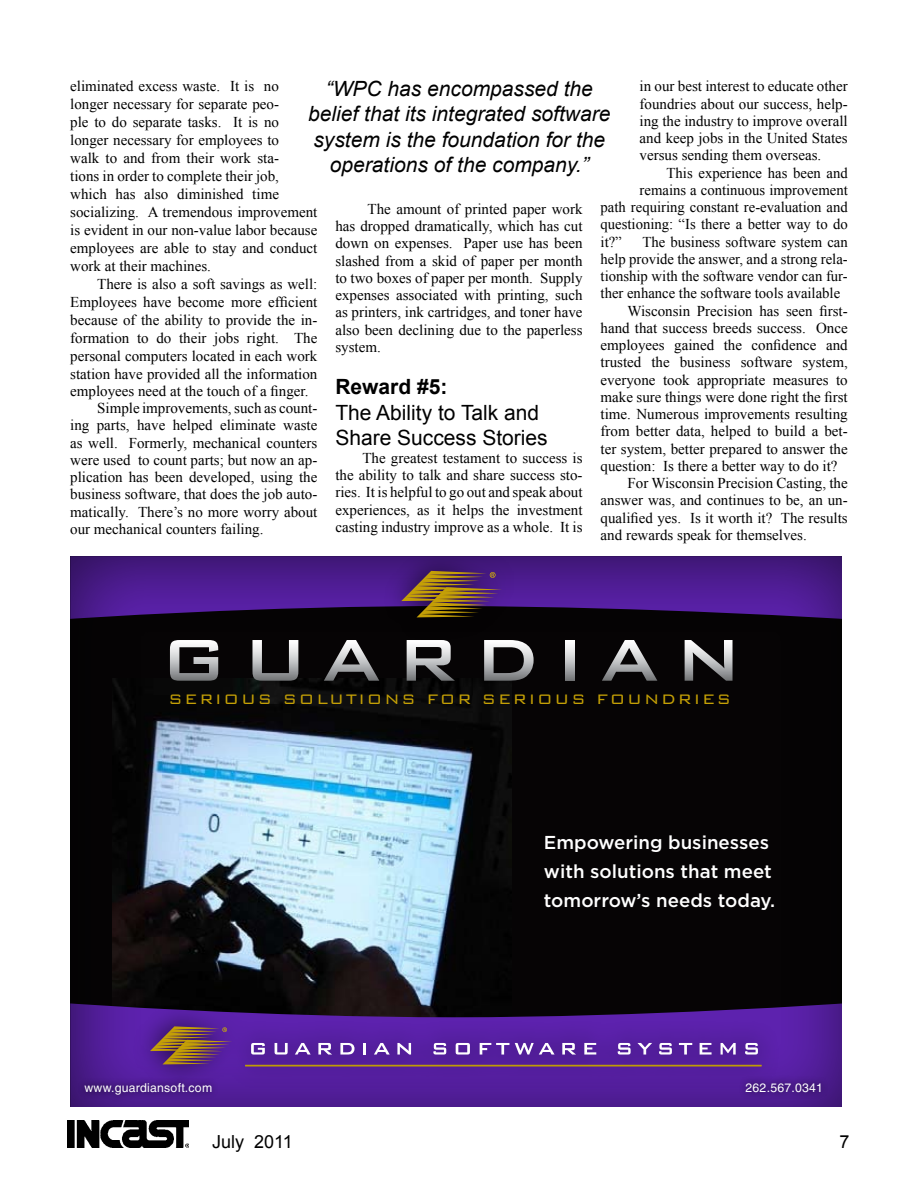
<style>
.page{position:relative;width:918px;height:1188px;background:#fff}
.page>*{position:absolute;margin:0;border:0;box-sizing:border-box;transform-origin:0 0}
.t1{font:italic 21px/25.2px "Arial";color:#000;text-align:center}
.t2{font:21px/25.2px "Arial";color:#000}
.t3{font:700 21px "Arial";color:#000}
.t4{font:500 18.75px/29.1px "Gotham";color:#fff}
.t5{font:300 18.3px "Bank Gothic BT";letter-spacing:.1em;color:#c4a006}
.t6{font:18px "Arial";color:#000}
.t7{font:15px/17.2px "Times New Roman";color:#000;text-align:justify}
.t8{font:12.3px "Helvetica";letter-spacing:.02em;color:#fff}
</style>
<div class="page">
<img style="left:68px;top:1120px;width:121px;height:27px">
<div style="left:70px;top:556px;width:771px;height:551px;background:#000;opacity:.55"></div>
<div style="left:77px;top:1075px;width:752px;height:27px;background:#000;opacity:.75"></div>
<div style="left:381px;top:556px;width:137px;height:85px;background:#000;opacity:.75"></div>
<svg style="left:401px;top:571px;width:101px;height:46px"></svg>
<p class="t7" style="left:70px;top:77px;width:249px;line-height:18px;text-align:left">eliminated excess waste. It is no longer necessary for separate peo-<br>ple to do separate tasks. It is no longer necessary for employees to<br>walk to and from their work sta-<br>tions in order to complete their job, which has also diminished time socializing. A tremendous improvement is evident in our non-value labor because employees are able to stay and conduct work at their machines.</p>
<p class="t7" style="left:97px;top:276px;width:222px">There is also a soft savings as well:</p>
<p class="t7" style="left:70px;top:294px;width:249px">Employees have become more efficient</p>
<p class="t7" style="left:70px;top:312px;width:249px">because of the ability to provide the in-</p>
<p class="t7" style="left:70px;top:330px;width:249px">formation to do their jobs right. The</p>
<p class="t7" style="left:70px;top:348px;width:249px">personal computers located in each work</p>
<p class="t7" style="left:70px;top:365px;width:249px">station have provided all the information</p>
<p class="t7" style="left:70px;top:382px;width:240px">employees need at the touch of a finger.</p>
<p class="t7" style="left:97px;top:399px;width:222px">Simple improvements, such as count-</p>
<p class="t7" style="left:70px;top:417px;width:249px">ing parts, have helped eliminate waste</p>
<p class="t7" style="left:70px;top:434px;width:249px">as well. Formerly, mechanical counters</p>
<p class="t7" style="left:70px;top:451px;width:249px">were used to count parts; but now an ap-</p>
<p class="t7" style="left:70px;top:468px;width:249px">plication has been developed, using the</p>
<p class="t7" style="left:70px;top:486px;width:249px">business software, that does the job auto-</p>
<p class="t7" style="left:70px;top:503px;width:249px">matically. There’s no more worry about</p>
<p class="t7" style="left:70px;top:520px;width:195px">our mechanical counters failing.</p>
<p class="t7" style="left:640px;top:78px;width:210px">in our best interest to educate other foundries about our success, help&shy;ing the industry to improve overall and keep jobs in the United States versus sending them overseas.</p>
<p class="t7" style="left:667px;top:164px;width:183px">This experience has been and</p>
<p class="t7" style="left:640px;top:181px;width:210px">remains a continuous improvement</p>
<p class="t7" style="left:601px;top:198px;width:249px">path requiring constant re-evaluation and</p>
<p class="t7" style="left:601px;top:216px;width:249px">questioning: “Is there a better way to do</p>
<p class="t7" style="left:601px;top:233px;width:23px">it?”</p>
<p class="t7" style="left:642px;top:233px;width:207px">The business software system can</p>
<p class="t7" style="left:601px;top:250px;width:249px">help provide the answer, and a strong rela-</p>
<p class="t7" style="left:601px;top:267px;width:249px">tionship with the software vendor can fur-</p>
<p class="t7" style="left:601px;top:285px;width:241px">ther enhance the software tools available</p>
<p class="t7" style="left:628px;top:302px;width:222px">Wisconsin Precision has seen first-</p>
<p class="t7" style="left:601px;top:319px;width:249px">hand that success breeds success. Once</p>
<p class="t7" style="left:601px;top:336px;width:249px">employees gained the confidence and</p>
<p class="t7" style="left:601px;top:354px;width:249px">trusted the business software system,</p>
<p class="t7" style="left:601px;top:371px;width:249px">everyone took appropriate measures to</p>
<p class="t7" style="left:601px;top:388px;width:249px">make sure things were done right the first</p>
<p class="t7" style="left:601px;top:405px;width:249px">time. Numerous improvements resulting</p>
<p class="t7" style="left:601px;top:423px;width:249px">from better data, helped to build a bet-</p>
<p class="t7" style="left:601px;top:440px;width:249px">ter system, better prepared to answer the</p>
<p class="t7" style="left:601px;top:457px;width:239px">question: Is there a better way to do it?</p>
<p class="t7" style="left:628px;top:474px;width:222px">For Wisconsin Precision Casting, the</p>
<p class="t7" style="left:601px;top:492px;width:249px">answer was, and continues to be, an un-</p>
<p class="t7" style="left:601px;top:509px;width:249px">qualified yes. Is it worth it? The results</p>
<p class="t7" style="left:601px;top:526px;width:208px">and rewards speak for themselves.</p>
<h1 class="t1" style="left:308px;top:77px;width:304px">“WPC has encompassed the belief that its integrated software system is the foundation for the operations of the company.”</h1>
<p class="t7" style="left:335px;top:200px;width:249px;text-indent:32px">The amount of printed paper work has dropped dramatically, which has cut down on expenses. Paper use has been slashed from a skid of paper per month to two boxes of paper per month. Supply expenses associated with printing, such as printers, ink cartridges, and toner have also been declining due to the paperless system.</p>
<h1 class="t3" style="left:335px;top:373px;width:114px">Reward #5:</h1>
<h1 class="t2" style="left:335px;top:400px;width:214px">The Ability to Talk and<br>Share Success Stories</h1>
<p class="t7" style="left:335px;top:449px;width:249px;text-indent:27px">The greatest testament to success is the ability to talk and share success sto&shy;ries. It is helpful to go out and speak about experiences, as it helps the investment casting industry improve as a whole. It is</p>
<p class="t5" style="left:168px;top:689px;width:564px">SERIOUS SOLUTIONS FOR SERIOUS FOUNDRIES</p>
<p class="t4" style="left:544px;top:827px;width:233px">Empowering businesses with solutions that meet tomorrow’s needs today.</p>
<p class="t8" style="left:85px;top:1081px;width:129px">www.guardiansoft.com</p>
<p class="t8" style="left:746px;top:1081px;width:79px">262.567.0341</p>
<p class="t6" style="left:212px;top:1130px;width:82px">July 2011</p>
<p class="t6" style="left:839px;top:1130px;width:12px">7</p>
</div>
